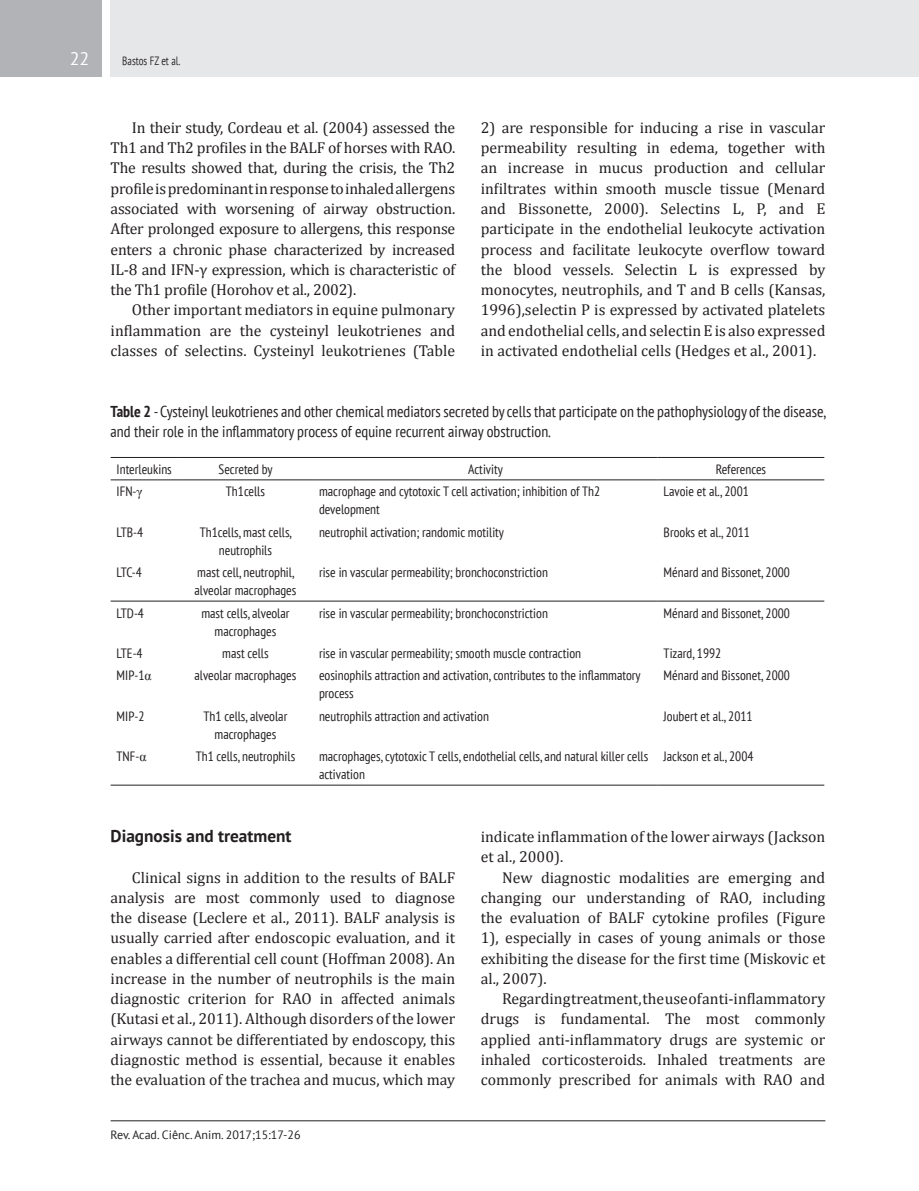
<style>
.page{position:relative;width:919px;height:1191px;background:#fff}
.page>*{position:absolute;margin:0;border:0;box-sizing:border-box;transform-origin:0 0}
.t1{font:18px "PT Sans";color:#fff}
.TEXTO{font:700 17.25px "PT Sans";color:#231f20}
.TEXTO-2{font:15.75px/20.2px "Cambria";color:#231f20;text-align:justify}
.Título_-_Tabela{font:condensed 15.75px/20.2px "PT Sans";color:#231f20}
.Corpo_-_Esquerda{font:condensed 13.5px/18px "PT Sans";color:#231f20}
.t2{font:12px "PT Sans";color:#231f20}
.t3{font:12px "PT Sans";color:#231f20;scale:.75 1}
.s1{font-weight:700}
.s2{font-family:"Times New Roman";font-stretch:normal}
</style>
<div class="page">
<div style="left:111px;top:0;width:807px;height:77px;background:#e6e7e9"></div>
<div style="left:0;top:0;width:102px;height:77px;background:#b2b3b7"></div>
<hr style="left:111px;top:1120px;width:714px;height:1px;background:#231f20">
<hr style="left:111px;top:457px;width:67px;height:1px;background:#231f20">
<hr style="left:178px;top:457px;width:135px;height:1px;background:#231f20">
<hr style="left:313px;top:457px;width:344px;height:1px;background:#231f20">
<hr style="left:657px;top:457px;width:167px;height:1px;background:#231f20">
<hr style="left:111px;top:479px;width:67px;height:1px;background:#231f20">
<hr style="left:178px;top:479px;width:135px;height:1px;background:#231f20">
<hr style="left:313px;top:479px;width:344px;height:1px;background:#231f20">
<hr style="left:657px;top:479px;width:167px;height:1px;background:#231f20">
<hr style="left:111px;top:601px;width:67px;height:1px;background:#231f20">
<hr style="left:178px;top:601px;width:135px;height:1px;background:#231f20">
<hr style="left:313px;top:601px;width:344px;height:1px;background:#231f20">
<hr style="left:657px;top:601px;width:167px;height:1px;background:#231f20">
<hr style="left:111px;top:784px;width:67px;height:1px;background:#231f20">
<hr style="left:178px;top:784px;width:135px;height:1px;background:#231f20">
<hr style="left:313px;top:784px;width:344px;height:1px;background:#231f20">
<hr style="left:657px;top:784px;width:167px;height:1px;background:#231f20">
<p class="t1" style="left:70px;top:47px;width:21px">22</p>
<p class="t3" style="left:122px;top:53px;width:79px">Bastos FZ et al.</p>
<p class="TEXTO-2" style="left:111px;top:117px;width:346px;text-indent:21px">In their study, Cordeau et al. (2004) assessed the Th1 and Th2 profiles in the BALF of horses with RAO.<br>The results showed that, during the crisis, the Th2 profile is predominant in response to inhaled allergens associated with worsening of airway obstruction.<br>After prolonged exposure to allergens, this response enters a chronic phase characterized by increased IL-8 and IFN-γ expression, which is characteristic of the Th1 profile (Horohov et al., 2002).</p>
<p class="TEXTO-2" style="left:111px;top:300px;width:346px;text-indent:21px">Other important mediators in equine pulmonary inflammation are the cysteinyl leukotrienes and classes of selectins. Cysteinyl leukotrienes (Table</p>
<p class="TEXTO-2" style="left:480px;top:117px;width:346px">2) are responsible for inducing a rise in vascular permeability resulting in edema, together with an increase in mucus production and cellular infiltrates within smooth muscle tissue (Menard and Bissonette, 2000). Selectins L, P, and E participate in the endothelial leukocyte activation process and facilitate leukocyte overflow toward the blood vessels. Selectin L is expressed by monocytes, neutrophils, and T and B cells (Kansas, 1996),selectin P is expressed by activated platelets and endothelial cells, and selectin E is also expressed in activated endothelial cells (Hedges et al., 2001).</p>
<p class="Título_-_Tabela" style="left:111px;top:400px;width:717px"><span class="s1">Table 2</span> - Cysteinyl leukotrienes and other chemical mediators secreted by cells that participate on the pathophysiology of the disease, and their role in the inflammatory process of equine recurrent airway obstruction.</p>
<p class="Corpo_-_Esquerda" style="left:117px;top:460px;width:57px">Interleukins</p>
<p class="Corpo_-_Esquerda" style="left:219px;top:460px;width:56px">Secreted by</p>
<p class="Corpo_-_Esquerda" style="left:468px;top:460px;width:36px">Activity</p>
<p class="Corpo_-_Esquerda" style="left:715px;top:460px;width:52px">References</p>
<p class="Corpo_-_Esquerda" style="left:117px;top:482px;width:27px">IFN-<span class="s2">γ</span></p>
<p class="Corpo_-_Esquerda" style="left:226px;top:482px;width:41px">Th1cells</p>
<p class="Corpo_-_Esquerda" style="left:319px;top:482px;width:282px">macrophage and cytotoxic T cell activation; inhibition of Th2 development</p>
<p class="Corpo_-_Esquerda" style="left:663px;top:482px;width:87px">Lavoie et al., 2001</p>
<p class="Corpo_-_Esquerda" style="left:117px;top:522px;width:28px">LTB-4</p>
<p class="Corpo_-_Esquerda" style="left:200px;top:522px;width:94px;text-align:center">Th1cells, mast cells, neutrophils</p>
<p class="Corpo_-_Esquerda" style="left:319px;top:522px;width:186px">neutrophil activation; randomic motility</p>
<p class="Corpo_-_Esquerda" style="left:663px;top:522px;width:88px">Brooks et al., 2011</p>
<p class="Corpo_-_Esquerda" style="left:117px;top:563px;width:27px">LTC-4</p>
<p class="Corpo_-_Esquerda" style="left:194px;top:563px;width:103px">mast cell, neutrophil, alveolar macrophages</p>
<p class="Corpo_-_Esquerda" style="left:319px;top:563px;width:230px">rise in vascular permeability; bronchoconstriction</p>
<p class="Corpo_-_Esquerda" style="left:663px;top:563px;width:128px">Ménard and Bissonet, 2000</p>
<p class="Corpo_-_Esquerda" style="left:117px;top:603px;width:29px">LTD-4</p>
<p class="Corpo_-_Esquerda" style="left:201px;top:603px;width:90px;text-align:center">mast cells, alveolar macrophages</p>
<p class="Corpo_-_Esquerda" style="left:319px;top:603px;width:230px">rise in vascular permeability; bronchoconstriction</p>
<p class="Corpo_-_Esquerda" style="left:663px;top:603px;width:128px">Ménard and Bissonet, 2000</p>
<p class="Corpo_-_Esquerda" style="left:117px;top:644px;width:28px">LTE-4</p>
<p class="Corpo_-_Esquerda" style="left:222px;top:644px;width:48px">mast cells</p>
<p class="Corpo_-_Esquerda" style="left:319px;top:644px;width:263px">rise in vascular permeability; smooth muscle contraction</p>
<p class="Corpo_-_Esquerda" style="left:663px;top:644px;width:59px">Tizard, 1992</p>
<p class="Corpo_-_Esquerda" style="left:117px;top:666px;width:36px">MIP-1<span class="s2">α</span></p>
<p class="Corpo_-_Esquerda" style="left:194px;top:666px;width:103px">alveolar macrophages</p>
<p class="Corpo_-_Esquerda" style="left:319px;top:666px;width:323px">eosinophils attraction and activation, contributes to the inflammatory process</p>
<p class="Corpo_-_Esquerda" style="left:663px;top:666px;width:128px">Ménard and Bissonet, 2000</p>
<p class="Corpo_-_Esquerda" style="left:117px;top:706px;width:29px">MIP-2</p>
<p class="Corpo_-_Esquerda" style="left:203px;top:706px;width:85px;text-align:center">Th1 cells, alveolar macrophages</p>
<p class="Corpo_-_Esquerda" style="left:319px;top:706px;width:171px">neutrophils attraction and activation</p>
<p class="Corpo_-_Esquerda" style="left:663px;top:706px;width:90px">Joubert et al., 2011</p>
<p class="Corpo_-_Esquerda" style="left:117px;top:747px;width:31px">TNF-<span class="s2">α</span></p>
<p class="Corpo_-_Esquerda" style="left:196px;top:747px;width:101px">Th1 cells, neutrophils</p>
<p class="Corpo_-_Esquerda" style="left:319px;top:747px;width:331px">macrophages, cytotoxic T cells, endothelial cells, and natural killer cells activation</p>
<p class="Corpo_-_Esquerda" style="left:663px;top:747px;width:91px">Jackson et al., 2004</p>
<p class="TEXTO" style="left:111px;top:824px;width:182px">Diagnosis and treatment</p>
<p class="TEXTO-2" style="left:111px;top:867px;width:346px;text-indent:21px">Clinical signs in addition to the results of BALF analysis are most commonly used to diagnose the disease (Leclere et al., 2011). BALF analysis is usually carried after endoscopic evaluation, and it enables a differential cell count (Hoffman 2008). An increase in the number of neutrophils is the main diagnostic criterion for RAO in affected animals (Kutasi et al., 2011). Although disorders of the lower airways cannot be differentiated by endoscopy, this diagnostic method is essential, because it enables the evaluation of the trachea and mucus, which may</p>
<p class="t2" style="left:111px;top:1126px;width:191px">Rev. Acad. Ciênc. Anim. 2017;15:17-26</p>
<p class="TEXTO-2" style="left:480px;top:826px;width:346px">indicate inflammation of the lower airways (Jackson et al., 2000).</p>
<p class="TEXTO-2" style="left:480px;top:867px;width:346px;text-indent:21px">New diagnostic modalities are emerging and changing our understanding of RAO, including the evaluation of BALF cytokine profiles (Figure 1), especially in cases of young animals or those exhibiting the disease for the first time (Miskovic et al., 2007).</p>
<p class="TEXTO-2" style="left:480px;top:988px;width:346px;text-indent:21px">Regarding treatment, the use of anti-inflammatory drugs is fundamental. The most commonly applied anti-inflammatory drugs are systemic or inhaled corticosteroids. Inhaled treatments are commonly prescribed for animals with RAO and</p>
</div>
